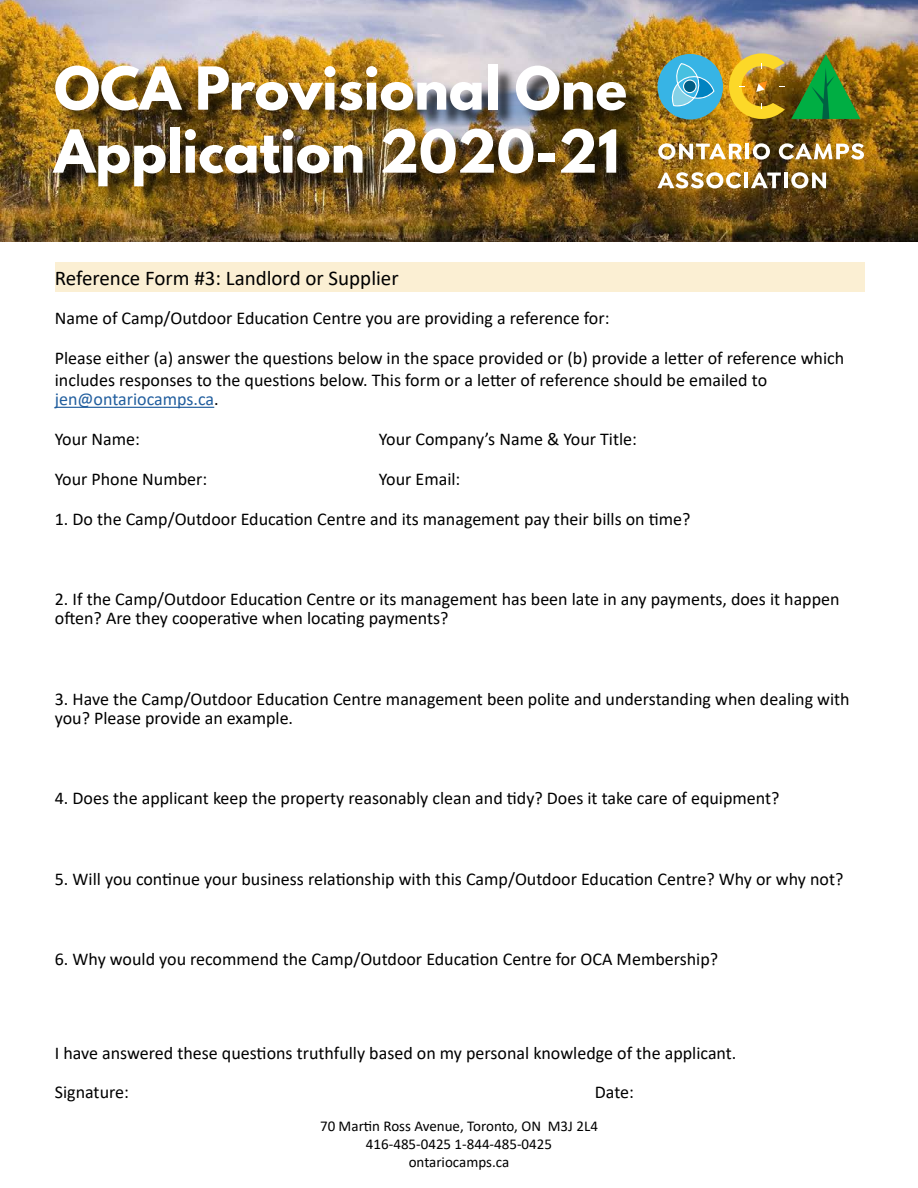
<style>
.page{position:relative;width:918px;height:1188px;background:#fff}
.page>*{position:absolute;margin:0;border:0;box-sizing:border-box;transform-origin:0 0}
.t1{font:700 52.5px/63px "League Spartan";color:#fff}
.t2{font:21px "Calibri";color:#000}
.t3{font:18px/19.5px "Calibri";color:#000}
.t4{font:18px "Calibri";color:#215e9e}
.t5{font:15px "Calibri";color:#000}
.s1{color:#000}
</style>
<div class="page">
<img style="left:0;top:0;width:918px;height:242px">
<svg style="left:658px;top:143px;width:84px;height:17px"></svg>
<hr style="left:745px;top:144px;width:4px;height:15px;background:#fff">
<svg style="left:753px;top:143px;width:17px;height:17px"></svg>
<svg style="left:779px;top:143px;width:85px;height:17px"></svg>
<svg style="left:658px;top:172px;width:83px;height:16px"></svg>
<hr style="left:744px;top:173px;width:4px;height:15px;background:#fff">
<svg style="left:751px;top:173px;width:30px;height:15px"></svg>
<hr style="left:784px;top:173px;width:4px;height:15px;background:#fff">
<svg style="left:791px;top:172px;width:35px;height:16px"></svg>
<div style="left:658px;top:54px;width:65px;height:65px;background:#37b4e5;border-radius:50%"></div>
<img style="left:791px;top:54px;width:69px;height:65px">
<svg style="left:671px;top:63px;width:43px;height:44px"></svg>
<img style="left:729px;top:53px;width:56px;height:66px">
<div style="left:56px;top:67px;width:589px;height:138px;background:#000;opacity:.75"></div>
<div style="left:55px;top:262px;width:810px;height:30px;background:#fbefd3"></div>
<hr style="left:55px;top:407px;width:159px;height:1px;background:#215e9e">
<h1 class="t1" style="left:54px;top:56px;width:575px">OCA Provisional One<br>Application 2020-21</h1>
<p class="t2" style="left:55px;top:263px;width:345px">Reference Form #3: Landlord or Supplier</p>
<p class="t3" style="left:55px;top:308px;width:556px">Name of Camp/Outdoor Education Centre you are providing a reference for:</p>
<p class="t3" style="left:55px;top:347px;width:791px;line-height:21.6px">Please either (a) answer the questions below in the space provided or (b) provide a letter of reference which includes responses to the questions below. This form or a letter of reference should be emailed to</p>
<p class="t4" style="left:55px;top:387px;width:165px">jen@ontariocamps.ca<span class="s1">.</span></p>
<p class="t3" style="left:55px;top:429px;width:87px">Your Name:</p>
<p class="t3" style="left:379px;top:429px;width:260px">Your Company’s Name &amp; Your Title:</p>
<p class="t3" style="left:55px;top:469px;width:154px">Your Phone Number:</p>
<p class="t3" style="left:379px;top:469px;width:83px">Your Email:</p>
<p class="t3" style="left:55px;top:508px;width:637px">1. Do the Camp/Outdoor Education Centre and its management pay their bills on time?</p>
<p class="t3" style="left:55px;top:589px;width:786px">2. If the Camp/Outdoor Education Centre or its management has been late in any payments, does it happen often? Are they cooperative when locating payments?</p>
<p class="t3" style="left:55px;top:688px;width:796px">3. Have the Camp/Outdoor Education Centre management been polite and understanding when dealing with you? Please provide an example.</p>
<p class="t3" style="left:55px;top:788px;width:726px">4. Does the applicant keep the property reasonably clean and tidy? Does it take care of equipment?</p>
<p class="t3" style="left:55px;top:868px;width:790px">5. Will you continue your business relationship with this Camp/Outdoor Education Centre? Why or why not?</p>
<p class="t3" style="left:55px;top:949px;width:665px">6. Why would you recommend the Camp/Outdoor Education Centre for OCA Membership?</p>
<p class="t3" style="left:55px;top:1042px;width:683px">I have answered these questions truthfully based on my personal knowledge of the applicant.</p>
<p class="t3" style="left:55px;top:1082px;width:76px">Signature:</p>
<p class="t3" style="left:595px;top:1082px;width:41px">Date:</p>
<p class="t5" style="left:320px;top:1116px;width:279px">70 Martin Ross Avenue, Toronto, ON M3J 2L4</p>
<p class="t5" style="left:366px;top:1134px;width:188px">416-485-0425 1-844-485-0425</p>
<p class="t5" style="left:409px;top:1152px;width:102px">ontariocamps.ca</p>
</div>
